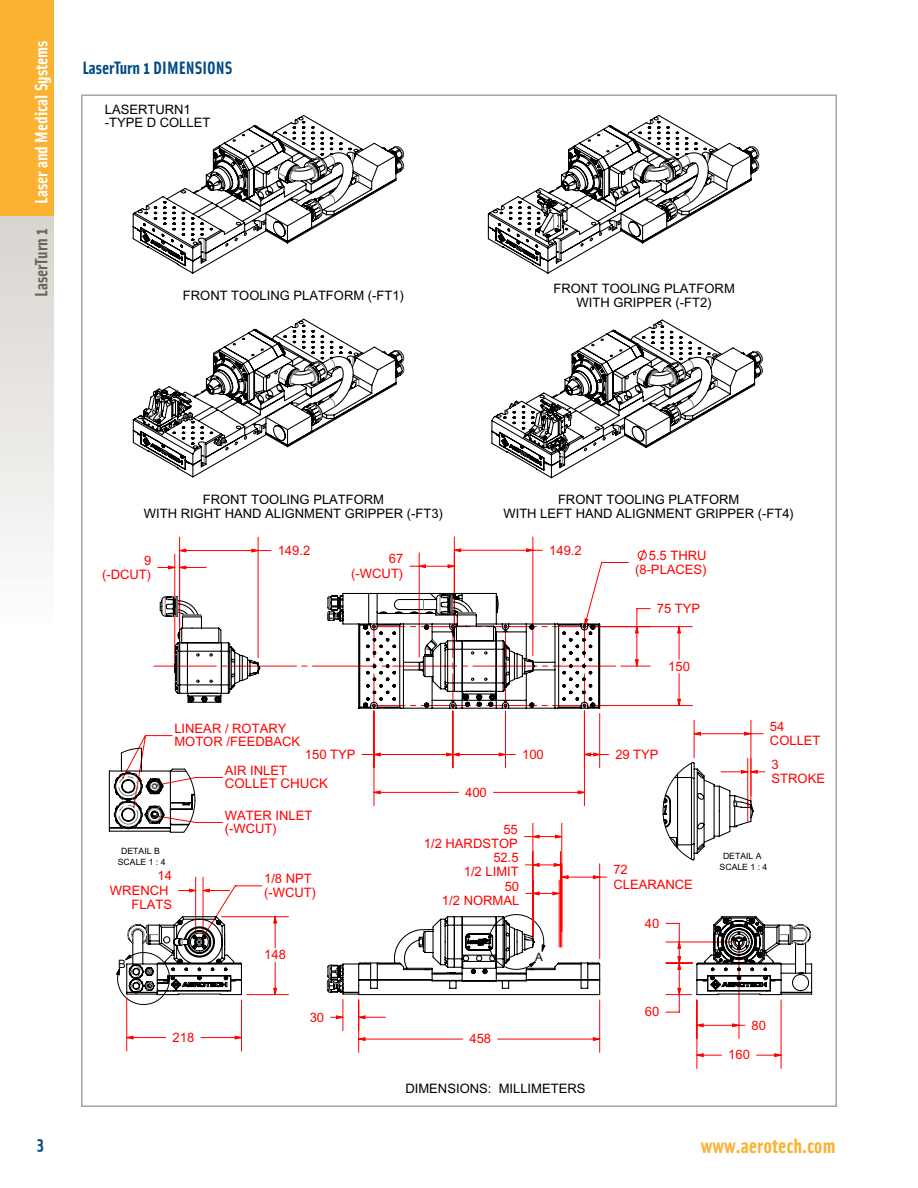
<style>
.page{position:relative;width:918px;height:1188px;background:#fff}
.page>*{position:absolute;margin:0;border:0;box-sizing:border-box;transform-origin:0 0}
.t1{font:700 21px "Solex OT";color:#fbb131}
.t2{font:700 18px "Solex OT";color:#fff}
.Page_Headers{font:700 18px "Solex OT";color:#004b84}
.t3{font:700 18px "Solex OT";color:#6d6658}
.t4{font:13.35px "Arial";color:#f00}
.t5{font:13.05px/14.2px "Arial";color:#f00;text-align:right}
.t6{font:13.05px/13.6px "Arial";color:#000;text-align:center}
.t7{font:11.55px "Arial";color:#000}
.t8{font:8.7px/10.5px "Arial";color:#000;text-align:center}
</style>
<div class="page">
<div style="left:0;top:216px;width:54px;height:418px;background:linear-gradient(to bottom,#d8d3ce,#fdfefd)"></div>
<div style="left:0;top:0;width:54px;height:216px;background:#fbb131"></div>
<svg style="left:127px;top:549px;width:654px;height:508px"></svg>
<svg style="left:132px;top:115px;width:273px;height:159px"></svg>
<svg style="left:217px;top:182px;width:5px;height:4px"></svg>
<svg style="left:278px;top:155px;width:57px;height:27px"></svg>
<svg style="left:328px;top:194px;width:7px;height:11px"></svg>
<svg style="left:394px;top:146px;width:10px;height:25px"></svg>
<svg style="left:311px;top:199px;width:11px;height:20px"></svg>
<svg style="left:356px;top:176px;width:3px;height:6px"></svg>
<svg style="left:161px;top:245px;width:6px;height:7px"></svg>
<svg style="left:204px;top:239px;width:1px;height:20px"></svg>
<svg style="left:487px;top:115px;width:273px;height:159px"></svg>
<svg style="left:543px;top:202px;width:23px;height:27px"></svg>
<svg style="left:572px;top:182px;width:5px;height:4px"></svg>
<svg style="left:633px;top:155px;width:58px;height:27px"></svg>
<svg style="left:683px;top:194px;width:8px;height:11px"></svg>
<svg style="left:750px;top:146px;width:9px;height:25px"></svg>
<svg style="left:666px;top:199px;width:11px;height:20px"></svg>
<svg style="left:711px;top:176px;width:4px;height:6px"></svg>
<svg style="left:516px;top:245px;width:6px;height:7px"></svg>
<svg style="left:559px;top:239px;width:1px;height:20px"></svg>
<svg style="left:132px;top:318px;width:273px;height:160px"></svg>
<svg style="left:215px;top:437px;width:12px;height:8px"></svg>
<svg style="left:143px;top:397px;width:21px;height:25px"></svg>
<svg style="left:173px;top:405px;width:20px;height:23px"></svg>
<svg style="left:171px;top:390px;width:7px;height:8px"></svg>
<svg style="left:217px;top:386px;width:5px;height:3px"></svg>
<svg style="left:278px;top:359px;width:58px;height:26px"></svg>
<svg style="left:328px;top:398px;width:8px;height:11px"></svg>
<svg style="left:395px;top:350px;width:9px;height:25px"></svg>
<svg style="left:311px;top:403px;width:11px;height:20px"></svg>
<svg style="left:356px;top:380px;width:3px;height:6px"></svg>
<svg style="left:161px;top:449px;width:6px;height:7px"></svg>
<svg style="left:204px;top:442px;width:1px;height:21px"></svg>
<svg style="left:491px;top:319px;width:270px;height:160px"></svg>
<svg style="left:576px;top:387px;width:4px;height:3px"></svg>
<svg style="left:636px;top:359px;width:58px;height:27px"></svg>
<svg style="left:753px;top:351px;width:10px;height:24px"></svg>
<svg style="left:669px;top:399px;width:25px;height:25px"></svg>
<svg style="left:715px;top:381px;width:3px;height:6px"></svg>
<svg style="left:507px;top:401px;width:65px;height:63px"></svg>
<svg style="left:695px;top:915px;width:118px;height:81px"></svg>
<svg style="left:154px;top:592px;width:462px;height:118px"></svg>
<svg style="left:662px;top:761px;width:103px;height:101px"></svg>
<svg style="left:108px;top:735px;width:499px;height:270px"></svg>
<p class="t2" style="left:30px;top:204px;width:165px;rotate:-90deg">Laser and Medical Systems</p>
<p class="t3" style="left:30px;top:297px;width:70px;rotate:-90deg">LaserTurn 1</p>
<p class="Page_Headers" style="left:82px;top:56px;width:152px">LaserTurn 1 DIMENSIONS</p>
<p class="t6" style="left:105px;top:102px;width:107px;text-align:left">LASERTURN1 -TYPE D COLLET</p>
<p class="t6" style="left:183px;top:288px;width:223px">FRONT TOOLING PLATFORM (-FT1)</p>
<p class="t6" style="left:553px;top:282px;width:183px">FRONT TOOLING PLATFORM<br>WITH GRIPPER (-FT2)</p>
<p class="t6" style="left:144px;top:493px;width:301px">FRONT TOOLING PLATFORM<br>WITH RIGHT HAND ALIGNMENT GRIPPER (-FT3)</p>
<p class="t6" style="left:503px;top:493px;width:292px">FRONT TOOLING PLATFORM<br>WITH LEFT HAND ALIGNMENT GRIPPER (-FT4)</p>
<p class="t5" style="left:102px;top:553px;width:51px">9 (-DCUT)</p>
<p class="t5" style="left:278px;top:543px;width:34px">149.2</p>
<p class="t5" style="left:351px;top:552px;width:53px">67 (-WCUT)</p>
<p class="t5" style="left:549px;top:543px;width:34px">149.2</p>
<p class="t5" style="left:635px;top:548px;width:73px">5.5 THRU (8-PLACES)</p>
<p class="t5" style="left:657px;top:601px;width:45px">75 TYP</p>
<p class="t5" style="left:668px;top:659px;width:23px">150</p>
<p class="t5" style="left:174px;top:721px;width:127px;line-height:13.6px;text-align:left">LINEAR / ROTARY<br>MOTOR /FEEDBACK</p>
<p class="t5" style="left:225px;top:763px;width:64px">AIR INLET</p>
<p class="t4" style="left:225px;top:775px;width:105px">COLLET CHUCK</p>
<p class="t5" style="left:225px;top:808px;width:89px;line-height:13.6px;text-align:left">WATER INLET (-WCUT)</p>
<p class="t5" style="left:305px;top:747px;width:52px">150 TYP</p>
<p class="t5" style="left:615px;top:747px;width:45px">29 TYP</p>
<p class="t5" style="left:522px;top:747px;width:23px">100</p>
<p class="t5" style="left:465px;top:785px;width:23px">400</p>
<p class="t5" style="left:424px;top:822px;width:96px">55<br>1/2 HARDSTOP</p>
<p class="t8" style="left:118px;top:846px;width:49px">DETAIL B<br>SCALE 1 : 4</p>
<p class="t5" style="left:464px;top:850px;width:56px">52.5<br>1/2 LIMIT</p>
<p class="t5" style="left:613px;top:862px;width:81px;text-align:left">72<br>CLEARANCE</p>
<p class="t5" style="left:110px;top:869px;width:64px">14<br>WRENCH<br>FLATS</p>
<p class="t5" style="left:264px;top:872px;width:53px;line-height:13.6px;text-align:left">1/8 NPT (-WCUT)</p>
<p class="t5" style="left:442px;top:879px;width:79px">50<br>1/2 NORMAL</p>
<p class="t7" style="left:118px;top:957px;width:9px">B</p>
<p class="t5" style="left:173px;top:1030px;width:23px">218</p>
<p class="t5" style="left:264px;top:948px;width:23px">148</p>
<p class="t5" style="left:310px;top:1010px;width:16px">30</p>
<p class="t5" style="left:470px;top:1032px;width:23px">458</p>
<p class="t7" style="left:535px;top:951px;width:9px">A</p>
<p class="t6" style="left:405px;top:1082px;width:182px">DIMENSIONS: MILLIMETERS</p>
<p class="t5" style="left:645px;top:916px;width:16px">40</p>
<p class="t5" style="left:645px;top:1005px;width:16px">60</p>
<p class="t5" style="left:770px;top:719px;width:52px;text-align:left">54<br>COLLET</p>
<p class="t5" style="left:772px;top:757px;width:55px;text-align:left">3<br>STROKE</p>
<p class="t8" style="left:720px;top:851px;width:49px">DETAIL A<br>SCALE 1 : 4</p>
<p class="t5" style="left:752px;top:1018px;width:16px">80</p>
<p class="t5" style="left:728px;top:1048px;width:23px">160</p>
<p class="Page_Headers" style="left:37px;top:1132px;width:8px">3</p>
<p class="t1" style="left:701px;top:1132px;width:136px">www.aerotech.com</p>
</div>
